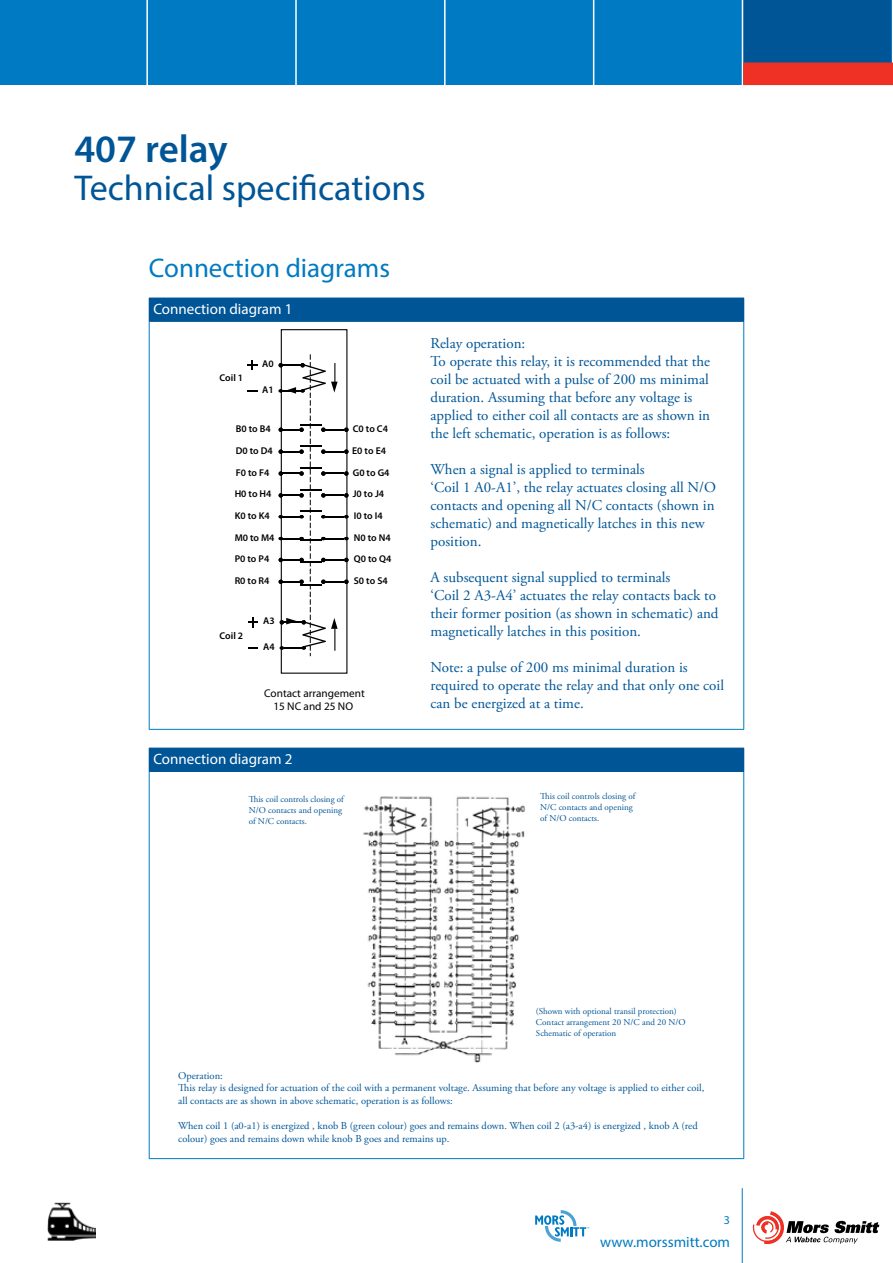
<style>
.page{position:relative;width:893px;height:1263px;background:#fff}
.page>*{position:absolute;margin:0;border:0;box-sizing:border-box;transform-origin:0 0}
.t1{font:600 39px "Myriad Pro";color:#005596}
.t2{font:36px "Myriad Pro";color:#005596}
.t3{font:27px "Myriad Pro";color:#007ac2}
.t4{font:15px/18px "Adobe Garamond Pro";color:#005596}
.t5{font:15px "Myriad Pro";color:#fff}
.t6{font:15px "Myriad Pro";color:#007ac2}
.t7{font:12px "Myriad Pro";color:#007ac2}
.t8{font:11.25px/13.2px "Myriad Pro";color:#000;text-align:center}
.t9{font:10.5px/12.6px "Adobe Garamond Pro";color:#005596}
.t10{font:600 9.9px "Myriad Pro";color:#000}
.t11{font:9px/10.8px "Adobe Garamond Pro";color:#005596}
</style>
<div class="page">
<div style="left:0;top:0;width:892px;height:85px;background:#007ac2"></div>
<div style="left:743px;top:0;width:148px;height:85px;background:#005596"></div>
<hr style="left:146px;top:0;width:2px;height:87px;background:#fff">
<hr style="left:295px;top:0;width:2px;height:87px;background:#fff">
<hr style="left:444px;top:0;width:2px;height:87px;background:#fff">
<hr style="left:593px;top:0;width:1px;height:87px;background:#fff">
<hr style="left:742px;top:0;width:1px;height:87px;background:#fff">
<div style="left:743px;top:63px;width:150px;height:22px;background:#ee3124"></div>
<svg style="left:753px;top:1211px;width:126px;height:33px"></svg>
<hr style="left:742px;top:1188px;width:1px;height:75px;background:#007ac2">
<svg style="left:535px;top:1210px;width:54px;height:32px"></svg>
<img style="left:48px;top:1202px;width:48px;height:39px">
<div style="left:149px;top:298px;width:595px;height:23px;background:#005596"></div>
<hr style="left:149px;top:321px;width:595px;height:1px;background:#005596">
<hr style="left:149px;top:322px;width:1px;height:407px;background:#007ac2">
<hr style="left:743px;top:322px;width:1px;height:407px;background:#007ac2">
<hr style="left:149px;top:729px;width:595px;height:1px;background:#007ac2">
<svg style="left:247px;top:360px;width:11px;height:10px"></svg>
<svg style="left:248px;top:617px;width:10px;height:11px"></svg>
<svg style="left:279px;top:354px;width:70px;height:302px"></svg>
<div style="left:149px;top:748px;width:595px;height:23px;background:#005596"></div>
<hr style="left:149px;top:771px;width:595px;height:1px;background:#005596">
<hr style="left:149px;top:772px;width:1px;height:386px;background:#007ac2">
<hr style="left:743px;top:772px;width:1px;height:386px;background:#007ac2">
<hr style="left:149px;top:1158px;width:595px;height:1px;background:#007ac2">
<img style="left:363px;top:796px;width:162px;height:267px">
<h1 class="t1" style="left:74px;top:124px;width:155px">407 relay</h1>
<h2 class="t2" style="left:74px;top:165px;width:353px">Technical specifications</h2>
<h3 class="t3" style="left:149px;top:251px;width:243px">Connection diagrams</h3>
<p class="t5" style="left:153px;top:299px;width:141px">Connection diagram 1</p>
<p class="t10" style="left:220px;top:371px;width:25px">Coil 1</p>
<p class="t10" style="left:262px;top:358px;width:13px">A0</p>
<p class="t10" style="left:262px;top:383px;width:13px">A1</p>
<p class="t10" style="left:236px;top:422px;width:36px">B0 to B4</p>
<p class="t10" style="left:353px;top:422px;width:37px">C0 to C4</p>
<p class="t10" style="left:236px;top:444px;width:39px">D0 to D4</p>
<p class="t10" style="left:352px;top:444px;width:35px">E0 to E4</p>
<p class="t10" style="left:236px;top:466px;width:35px">F0 to F4</p>
<p class="t10" style="left:235px;top:487px;width:38px">H0 to H4</p>
<p class="t10" style="left:235px;top:510px;width:37px">K0 to K4</p>
<p class="t10" style="left:235px;top:532px;width:41px">M0 to M4</p>
<p class="t10" style="left:235px;top:552px;width:36px">P0 to P4</p>
<p class="t10" style="left:235px;top:574px;width:36px">R0 to R4</p>
<p class="t10" style="left:220px;top:629px;width:25px">Coil 2</p>
<p class="t10" style="left:263px;top:615px;width:13px">A3</p>
<p class="t10" style="left:263px;top:640px;width:13px">A4</p>
<p class="t10" style="left:353px;top:466px;width:38px">G0 to G4</p>
<p class="t10" style="left:353px;top:487px;width:33px">J0 to J4</p>
<p class="t10" style="left:354px;top:510px;width:30px">I0 to I4</p>
<p class="t10" style="left:354px;top:532px;width:38px">N0 to N4</p>
<p class="t10" style="left:354px;top:552px;width:39px">Q0 to Q4</p>
<p class="t10" style="left:354px;top:574px;width:35px">S0 to S4</p>
<p class="t8" style="left:264px;top:686px;width:102px">Contact arrangement<br>15 NC and 25 NO</p>
<p class="t5" style="left:153px;top:749px;width:141px">Connection diagram 2</p>
<p class="t11" style="left:249px;top:794px;width:97px">This coil controls closing of<br>N/O contacts and opening of N/C contacts.</p>
<p class="t4" style="left:431px;top:335px;width:281px">Relay operation:<br>To operate this relay, it is recommended that the coil be actuated with a pulse of 200 ms minimal duration. Assuming that before any voltage is applied to either coil all contacts are as shown in the left schematic, operation is as follows:</p>
<p class="t4" style="left:431px;top:461px;width:287px">When a signal is applied to terminals<br>‘Coil 1 A0-A1’, the relay actuates closing all N/O contacts and opening all N/C contacts (shown in schematic) and magnetically latches in this new position.</p>
<p class="t4" style="left:431px;top:569px;width:290px">A subsequent signal supplied to terminals<br>‘Coil 2 A3-A4’ actuates the relay contacts back to their former position (as shown in schematic) and magnetically latches in this position.</p>
<p class="t4" style="left:431px;top:659px;width:295px">Note: a pulse of 200 ms minimal duration is required to operate the relay and that only one coil can be energized at a time.</p>
<p class="t11" style="left:540px;top:791px;width:97px">This coil controls closing of<br>N/C contacts and opening of N/O contacts.</p>
<p class="t11" style="left:536px;top:1006px;width:151px">(Shown with optional transil protection)<br>Contact arrangement 20 N/C and 20 N/O<br>Schematic of operation</p>
<p class="t9" style="left:178px;top:1069px;width:528px">Operation:<br>This relay is designed for actuation of the coil with a permanent voltage. Assuming that before any voltage is applied to either coil, all contacts are as shown in above schematic, operation is as follows:</p>
<p class="t9" style="left:178px;top:1120px;width:521px">When coil 1 (a0-a1) is energized , knob B (green colour) goes and remains down. When coil 2 (a3-a4) is energized , knob A (red colour) goes and remains down while knob B goes and remains up.</p>
<p class="t7" style="left:724px;top:1213px;width:8px">3</p>
<p class="t6" style="left:600px;top:1232px;width:131px">www.morssmitt.com</p>
</div>
